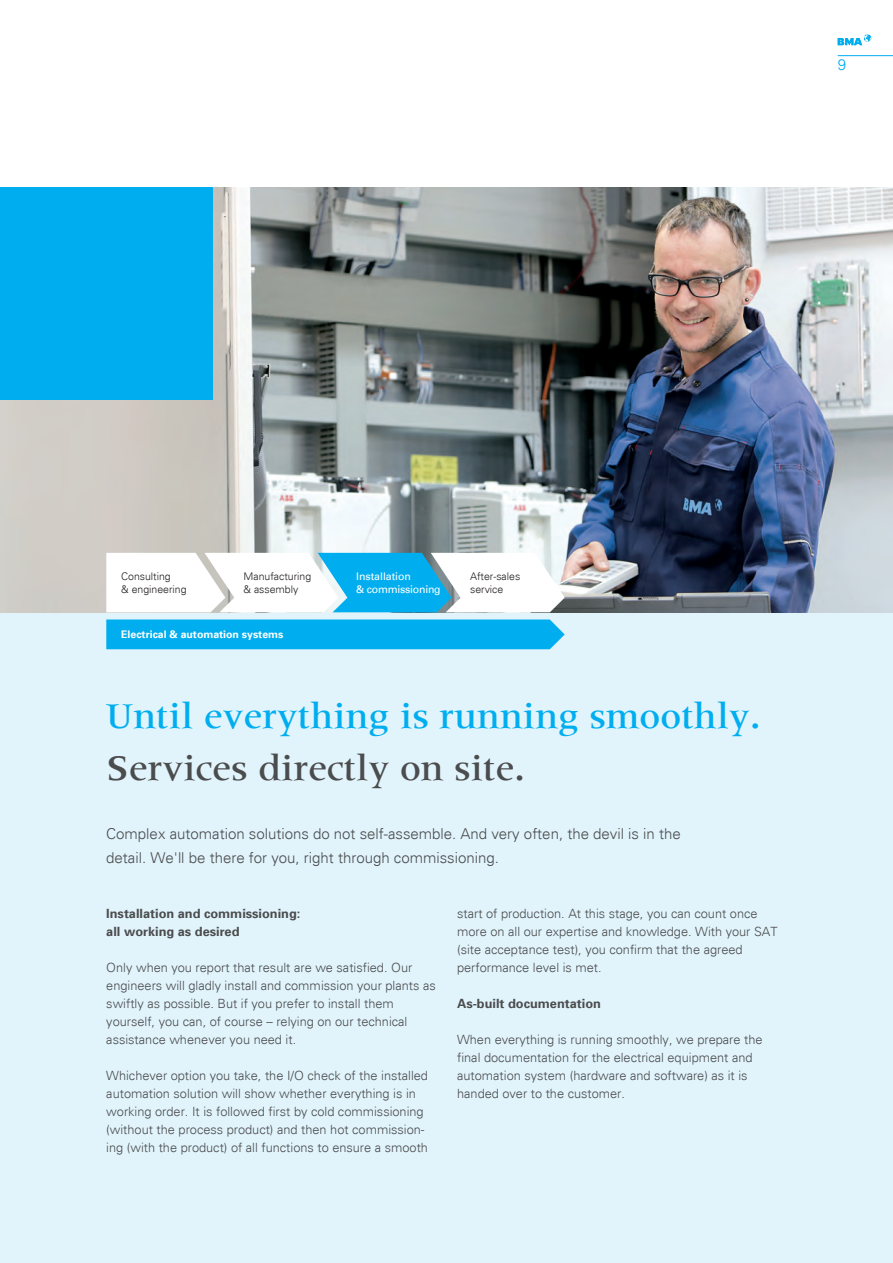
<style>
.page{position:relative;width:893px;height:1263px;background:#fff}
.page>*{position:absolute;margin:0;border:0;box-sizing:border-box;transform-origin:0 0}
.t1{font:500 37.5px "Meridien Com";color:#00aeef}
.t2{font:500 37.5px "Meridien Com";color:#4b4c4d}
.t3{font:300 15px/24px "Univers";color:#4b4c4d}
.t4{font:300 15px "Univers";color:#00aeef}
.t5{font:300 12.75px/18px "Univers";color:#4b4c4d}
.t6{font:700 12.75px/18px "Univers 65";color:#4b4c4d}
.t7{font:300 10.5px/12.6px "Univers";color:#231f20}
.t8{font:700 10.5px "Univers 65";color:#fff}
.t9{font:10.5px/12.6px "Univers";letter-spacing:-.02em;color:#fff}
</style>
<div class="page">
<svg style="left:838px;top:34px;width:33px;height:11px"></svg>
<hr style="left:838px;top:55px;width:55px;height:1px;background:#00aeef">
<div style="left:0;top:400px;width:893px;height:863px;background:#e1f4fc"></div>
<img style="left:0;top:187px;width:893px;height:425px">
<div style="left:0;top:187px;width:213px;height:213px;background:#00aeef"></div>
<div style="left:106px;top:619px;width:459px;height:30px;background:#00aeef"></div>
<svg style="left:106px;top:553px;width:459px;height:59px;background:#bfe7f6"></svg>
<p class="t4" style="left:838px;top:56px;width:10px">9</p>
<p class="t7" style="left:121px;top:570px;width:67px">Consulting<br>&amp; engineering</p>
<p class="t7" style="left:244px;top:570px;width:69px">Manufacturing &amp; assembly</p>
<p class="t9" style="left:356px;top:570px;width:86px">Installation<br>&amp; commissioning</p>
<p class="t7" style="left:470px;top:570px;width:52px">After-sales service</p>
<p class="t8" style="left:121px;top:628px;width:164px">Electrical &amp; automation systems</p>
<h1 class="t1" style="left:106px;top:693px;width:656px">Until everything is running smoothly.</h1>
<h1 class="t2" style="left:106px;top:746px;width:420px">Services directly on site.</h1>
<p class="t3" style="left:106px;top:821px;width:576px">Complex automation solutions do not self-assemble. And very often, the devil is in the detail. We'll be there for you, right through commissioning.</p>
<p class="t6" style="left:106px;top:904px;width:196px">Installation and commissioning: all working as desired</p>
<p class="t5" style="left:106px;top:958px;width:331px">Only when you report that result are we satisfied. Our engineers will gladly install and commission your plants as swiftly as possible. But if you prefer to install them yourself, you can, of course – relying on our technical assistance whenever you need it.</p>
<p class="t5" style="left:106px;top:1067px;width:323px">Whichever option you take, the I/O check of the installed automation solution will show whether everything is in working order. It is followed first by cold commissioning (without the process product) and then hot commission&shy;ing (with the product) of all functions to ensure a smooth</p>
<p class="t5" style="left:457px;top:905px;width:322px">start of production. At this stage, you can count once more on all our expertise and knowledge. With your SAT (site acceptance test), you confirm that the agreed performance level is met.</p>
<p class="t6" style="left:457px;top:994px;width:145px">As-built documentation</p>
<p class="t5" style="left:457px;top:1031px;width:307px">When everything is running smoothly, we prepare the final documentation for the electrical equipment and automation system (hardware and software) as it is handed over to the customer.</p>
</div>
